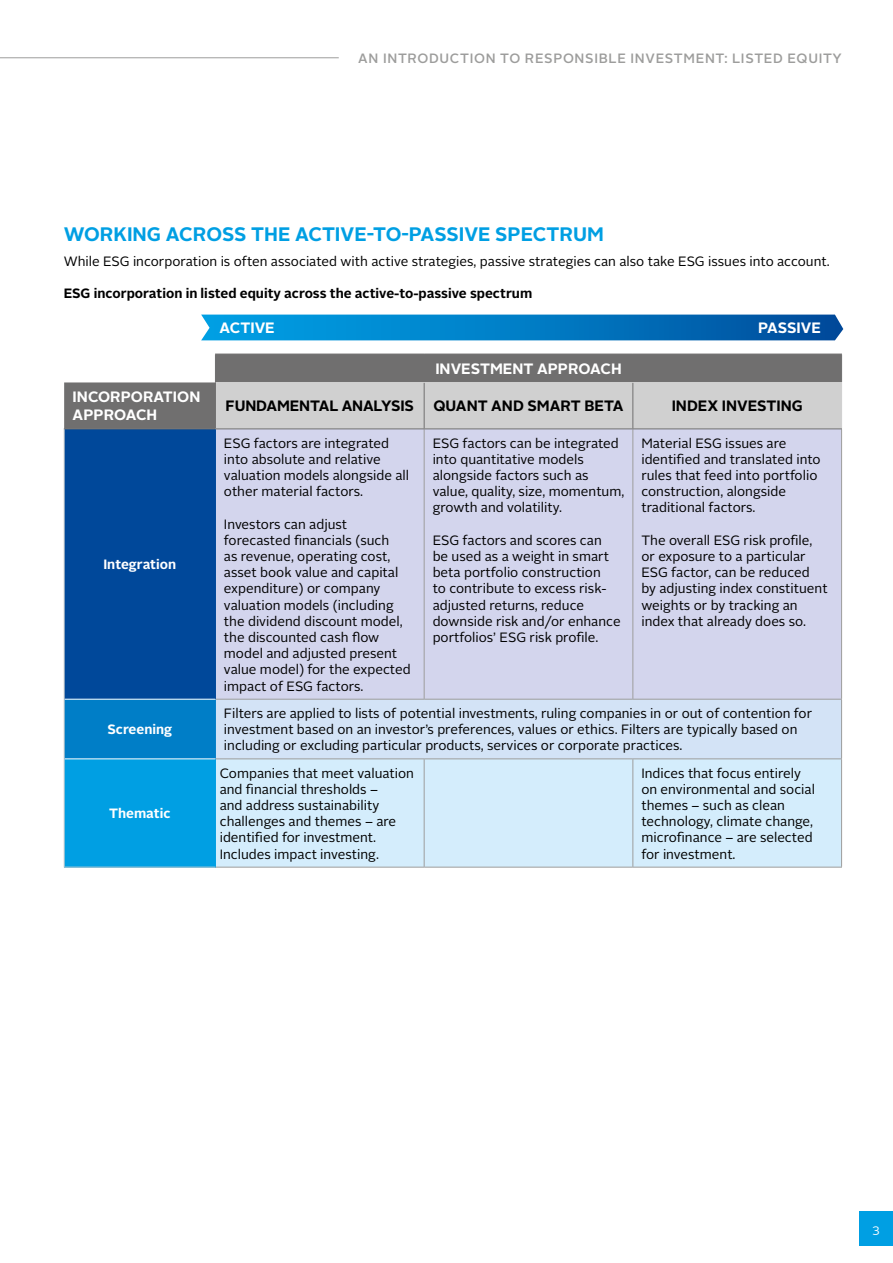
<style>
.page{position:relative;width:893px;height:1263px;background:#fff}
.page>*{position:absolute;margin:0;border:0;box-sizing:border-box;transform-origin:0 0}
.t1{font:700 19.5px "Alright Sans";color:#009fe3}
.t2{font:700 15px/18px "Alright Sans";color:#fff}
.t3{font:700 15px "Alright Sans";letter-spacing:-.005em;color:#000}
.t4{font:13.5px/16.2px "Alright Sans";color:#000}
.t5{font:700 13.5px "Alright Sans";color:#000}
.t6{font:500 13.5px "Alright Sans";letter-spacing:.05em;color:#9d9d9c}
.t7{font:700 13.5px "Alright Sans";color:#fff}
.t8{font:12px "Alright Sans";color:#fff}
</style>
<div class="page">
<div style="left:859px;top:1212px;width:34px;height:34px;background:#009fe3"></div>
<hr style="left:0;top:57px;width:339px;height:1px;background:#9d9d9c">
<div style="left:64px;top:382px;width:151px;height:46px;background:#706f6f"></div>
<div style="left:64px;top:429px;width:151px;height:270px;background:#00489a"></div>
<div style="left:216px;top:429px;width:625px;height:270px;background:#d3d5ed"></div>
<div style="left:64px;top:699px;width:151px;height:60px;background:#007ec7"></div>
<div style="left:215px;top:699px;width:627px;height:60px;background:#d3e3f6"></div>
<div style="left:64px;top:759px;width:151px;height:108px;background:#009fe3"></div>
<div style="left:216px;top:759px;width:625px;height:108px;background:#d4edfc"></div>
<hr style="left:424px;top:429px;width:1px;height:270px;background:#9d9d9c">
<hr style="left:632px;top:429px;width:1px;height:270px;background:#9d9d9c">
<hr style="left:841px;top:429px;width:1px;height:270px;background:#9d9d9c">
<hr style="left:215px;top:699px;width:209px;height:1px;background:#9d9d9c">
<hr style="left:424px;top:699px;width:209px;height:1px;background:#9d9d9c">
<hr style="left:633px;top:699px;width:209px;height:1px;background:#9d9d9c">
<hr style="left:841px;top:699px;width:1px;height:59px;background:#9d9d9c">
<hr style="left:215px;top:758px;width:209px;height:1px;background:#9d9d9c">
<hr style="left:424px;top:758px;width:209px;height:1px;background:#9d9d9c">
<hr style="left:424px;top:759px;width:1px;height:108px;background:#9d9d9c">
<hr style="left:633px;top:758px;width:209px;height:1px;background:#9d9d9c">
<hr style="left:632px;top:759px;width:1px;height:108px;background:#9d9d9c">
<hr style="left:841px;top:759px;width:1px;height:108px;background:#9d9d9c">
<hr style="left:215px;top:867px;width:209px;height:1px;background:#9d9d9c">
<hr style="left:424px;top:867px;width:209px;height:1px;background:#9d9d9c">
<hr style="left:633px;top:867px;width:209px;height:1px;background:#9d9d9c">
<hr style="left:64px;top:428px;width:151px;height:1px;background:#706f6f">
<hr style="left:65px;top:699px;width:150px;height:1px;background:#fff">
<hr style="left:65px;top:758px;width:150px;height:1px;background:#fff">
<hr style="left:64px;top:429px;width:1px;height:270px;background:#d0d0d0">
<hr style="left:64px;top:699px;width:1px;height:60px;background:#d0d0d0">
<hr style="left:64px;top:759px;width:1px;height:108px;background:#d0d0d0">
<hr style="left:64px;top:867px;width:151px;height:1px;background:#d0d0d0">
<svg style="left:215px;top:354px;width:627px;height:74px;background:#abaaaa"></svg>
<hr style="left:216px;top:382px;width:208px;height:1px;background:#d0d0d0">
<hr style="left:424px;top:382px;width:209px;height:1px;background:#d0d0d0">
<hr style="left:633px;top:382px;width:209px;height:1px;background:#d0d0d0">
<hr style="left:841px;top:383px;width:1px;height:45px;background:#d0d0d0">
<hr style="left:215px;top:429px;width:1px;height:270px;background:#00489a">
<hr style="left:215px;top:699px;width:1px;height:59px;background:#007ec7">
<hr style="left:215px;top:759px;width:1px;height:108px;background:#009fe3">
<hr style="left:215px;top:428px;width:209px;height:1px;background:#706f6f">
<hr style="left:424px;top:428px;width:209px;height:1px;background:#706f6f">
<hr style="left:633px;top:428px;width:209px;height:1px;background:#706f6f">
<hr style="left:215px;top:382px;width:1px;height:46px;background:#706f6f">
<hr style="left:424px;top:383px;width:1px;height:45px;background:#706f6f">
<hr style="left:632px;top:383px;width:1px;height:45px;background:#706f6f">
<svg style="left:201px;top:315px;width:642px;height:25px;background:#037bc3"></svg>
<p class="t6" style="left:358px;top:49px;width:485px">AN INTRODUCTION TO RESPONSIBLE INVESTMENT: LISTED EQUITY</p>
<h1 class="t1" style="left:64px;top:220px;width:542px">WORKING ACROSS THE ACTIVE-TO-PASSIVE SPECTRUM</h1>
<p class="t4" style="left:64px;top:253px;width:767px">While ESG incorporation is often associated with active strategies, passive strategies can also take ESG issues into account.</p>
<p class="t5" style="left:64px;top:284px;width:470px">ESG incorporation in listed equity across the active-to-passive spectrum</p>
<p class="t2" style="left:220px;top:318px;width:57px">ACTIVE</p>
<p class="t2" style="left:758px;top:318px;width:64px">PASSIVE</p>
<p class="t2" style="left:435px;top:360px;width:188px">INVESTMENT APPROACH</p>
<p class="t2" style="left:73px;top:388px;width:129px">INCORPORATION<br>APPROACH</p>
<p class="t3" style="left:226px;top:396px;width:190px">FUNDAMENTAL ANALYSIS</p>
<p class="t3" style="left:433px;top:396px;width:192px">QUANT AND SMART BETA</p>
<p class="t3" style="left:672px;top:396px;width:133px">INDEX INVESTING</p>
<p class="t7" style="left:103px;top:555px;width:74px">Integration</p>
<p class="t7" style="left:107px;top:720px;width:66px">Screening</p>
<p class="t7" style="left:109px;top:804px;width:63px">Thematic</p>
<p class="t4" style="left:224px;top:435px;width:187px">ESG factors are integrated into absolute and relative valuation models alongside all other material factors.</p>
<p class="t4" style="left:224px;top:516px;width:188px">Investors can adjust forecasted financials (such<br>as revenue, operating cost, asset book value and capital expenditure) or company valuation models (including the dividend discount model, the discounted cash flow model and adjusted present value model) for the expected impact of ESG factors.</p>
<p class="t4" style="left:433px;top:435px;width:193px">ESG factors can be integrated into quantitative models alongside factors such as value, quality, size, momentum, growth and volatility.</p>
<p class="t4" style="left:433px;top:532px;width:189px">ESG factors and scores can be used as a weight in smart beta portfolio construction<br>to contribute to excess risk&shy;adjusted returns, reduce downside risk and/or enhance portfolios’ ESG risk profile.</p>
<p class="t4" style="left:641px;top:435px;width:181px">Material ESG issues are identified and translated into rules that feed into portfolio construction, alongside traditional factors.</p>
<p class="t4" style="left:641px;top:532px;width:188px">The overall ESG risk profile, or exposure to a particular<br>ESG factor, can be reduced by adjusting index constituent weights or by tracking an index that already does so.</p>
<p class="t4" style="left:224px;top:705px;width:590px">Filters are applied to lists of potential investments, ruling companies in or out of contention for investment based on an investor’s preferences, values or ethics. Filters are typically based on including or excluding particular products, services or corporate practices.</p>
<p class="t4" style="left:220px;top:765px;width:196px">Companies that meet valuation and financial thresholds –<br>and address sustainability challenges and themes – are identified for investment.<br>Includes impact investing.</p>
<p class="t4" style="left:641px;top:765px;width:175px">Indices that focus entirely on environmental and social themes – such as clean technology, climate change, microfinance – are selected for investment.</p>
<p class="t8" style="left:872px;top:1221px;width:9px">3</p>
</div>
